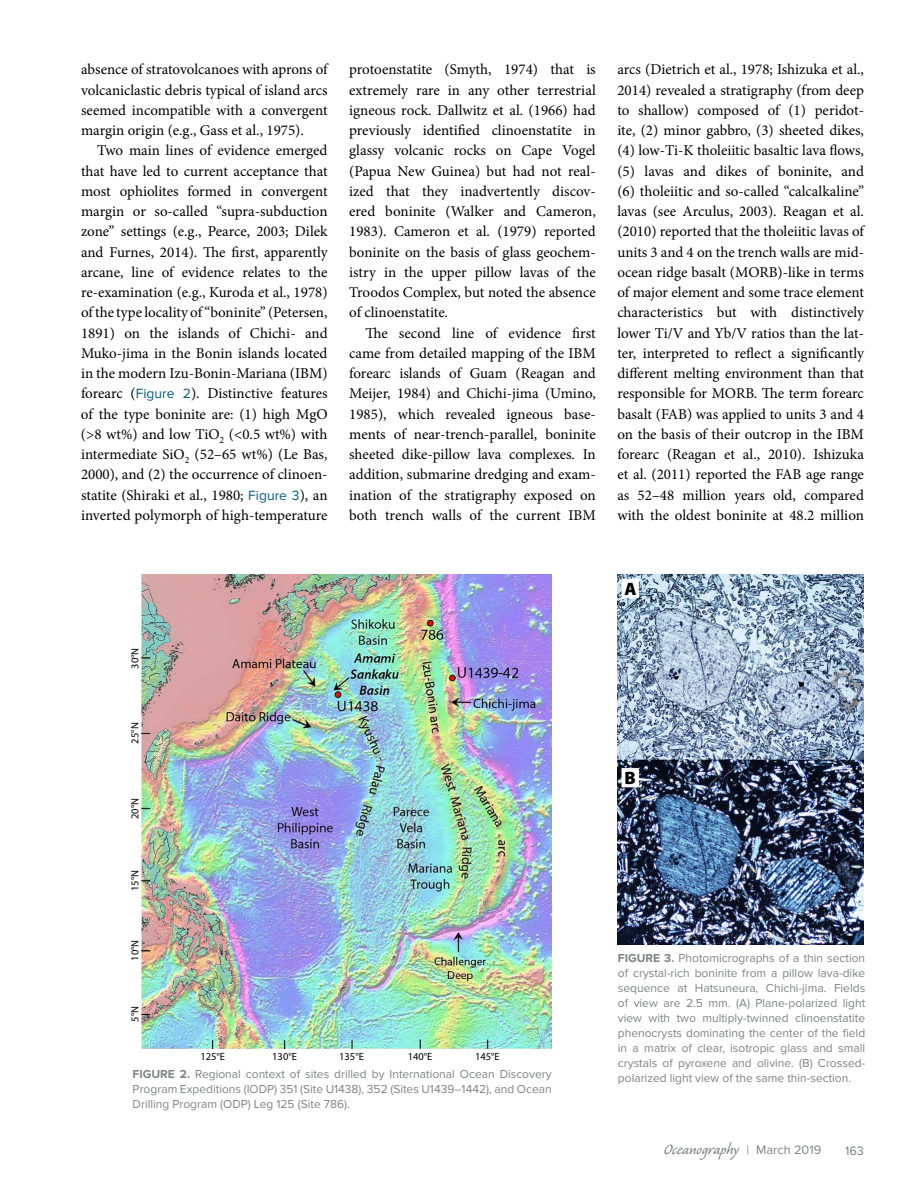
<style>
.page{position:relative;width:918px;height:1188px;background:#fff}
.page>*{position:absolute;margin:0;border:0;box-sizing:border-box;transform-origin:0 0}
.t1{font:18.75px "Caliban Std";color:#808285}
.t2{font:900 18px "Myriad Pro";color:#000}
.t3{font:15px/20.2px "Minion Pro";color:#000;text-align:justify}
.t4{font:12.75px "Proxima Nova";color:#808285}
.t5{font:12px/15px "Proxima Nova";color:#808285;text-align:justify}
.t6{font:10.5px "Myriad Pro";color:#000}
.s1{font-family:"Proxima Nova";font-size:13.8px;color:#005c83}
.s2{font-weight:700}
.s3{font-family:"Proxima Nova";font-size:12.75px}
</style>
<div class="page">
<img style="left:142px;top:574px;width:410px;height:474px">
<img style="left:617px;top:575px;width:247px;height:369px">
<p class="t3" style="left:81px;top:59px;width:248px">absence of stratovolcanoes with aprons of volcaniclastic debris typical of island arcs seemed incompatible with a convergent margin origin (e.g., Gass et al., 1975).</p>
<p class="t3" style="left:81px;top:140px;width:248px;text-indent:16px">Two main lines of evidence emerged that have led to current acceptance that most ophiolites formed in convergent margin or so-called “supra-subduction zone” settings (e.g., Pearce, 2003; Dilek and Furnes, 2014). The first, apparently arcane, line of evidence relates to the re-examination (e.g., Kuroda et al., 1978) of the type locality of “boninite” (Petersen, 1891) on the islands of Chichi- and Muko-jima in the Bonin islands located in the modern Izu-Bonin-Mariana (IBM) forearc (<span class="s1">Figure 2</span>). Distinctive features of the type boninite are: (1) high MgO (&gt;8 wt%) and low TiO<sub>2</sub> (&lt;0.5 wt%) with intermediate SiO<sub>2</sub> (52–65 wt%) (Le Bas, 2000), and (2) the occurrence of clinoen&shy;statite (Shiraki et al., 1980; <span class="s1">Figure 3</span>), an inverted polymorph of high-temperature</p>
<p class="t3" style="left:349px;top:59px;width:248px">protoenstatite (Smyth, 1974) that is extremely rare in any other terrestrial igneous rock. Dallwitz et al. (1966) had previously identified clinoenstatite in glassy volcanic rocks on Cape Vogel (Papua New Guinea) but had not real&shy;ized that they inadvertently discov&shy;ered boninite (Walker and Cameron, 1983). Cameron et al. (1979) reported boninite on the basis of glass geochem&shy;istry in the upper pillow lavas of the Troodos Complex, but noted the absence of clinoenstatite.</p>
<p class="t3" style="left:349px;top:323px;width:248px;text-indent:16px">The second line of evidence first came from detailed mapping of the IBM forearc islands of Guam (Reagan and Meijer, 1984) and Chichi-jima (Umino, 1985), which revealed igneous base&shy;ments of near-trench-parallel, boninite sheeted dike-pillow lava complexes. In addition, submarine dredging and exam&shy;ination of the stratigraphy exposed on both trench walls of the current IBM</p>
<p class="t3" style="left:617px;top:59px;width:248px">arcs (Dietrich et al., 1978; Ishizuka et al., 2014) revealed a stratigraphy (from deep to shallow) composed of (1) peridot&shy;ite, (2) minor gabbro, (3) sheeted dikes, (4) low-Ti-K tholeiitic basaltic lava flows, (5) lavas and dikes of boninite, and (6) tholeiitic and so-called “calcalkaline” lavas (see Arculus, 2003). Reagan et al. (2010) reported that the tholeiitic lavas of units 3 and 4 on the trench walls are mid&shy;ocean ridge basalt (MORB)-like in terms of major element and some trace element characteristics but with distinctively lower Ti/V and Yb/V ratios than the lat&shy;ter, interpreted to reflect a significantly different melting environment than that responsible for MORB. The term forearc basalt (FAB) was applied to units 3 and 4 on the basis of their outcrop in the IBM forearc (Reagan et al., 2010). Ishizuka et al. (2011) reported the FAB age range as 52–48 million years old, compared with the oldest boninite at 48.2 million</p>
<p class="t6" style="left:128px;top:669px;width:23px;rotate:-90deg">30°N</p>
<p class="t6" style="left:128px;top:744px;width:23px;rotate:-90deg">25°N</p>
<p class="t6" style="left:128px;top:819px;width:23px;rotate:-90deg">20°N</p>
<p class="t6" style="left:128px;top:891px;width:23px;rotate:-90deg">15°N</p>
<p class="t6" style="left:128px;top:961px;width:23px;rotate:-90deg">10°N</p>
<p class="t6" style="left:128px;top:1022px;width:17px;rotate:-90deg">5°N</p>
<p class="t6" style="left:272px;top:1050px;width:26px">130°E</p>
<p class="t6" style="left:339px;top:1050px;width:26px">135°E</p>
<p class="t6" style="left:408px;top:1050px;width:26px">140°E</p>
<p class="t6" style="left:475px;top:1050px;width:26px">145°E</p>
<p class="t5" style="left:133px;top:1066px;width:421px"><span class="s2">FIGURE 2.</span> Regional context of sites drilled by International Ocean Discovery Program Expeditions (IODP) 351 (Site U1438), 352 (Sites U1439–1442), and Ocean Drilling Program (ODP) Leg 125 (Site 786).</p>
<p class="t6" style="left:200px;top:1050px;width:26px">125°E</p>
<p class="t2" style="left:625px;top:577px;width:14px">A</p>
<p class="t2" style="left:625px;top:766px;width:13px">B</p>
<p class="t5" style="left:618px;top:951px;width:249px"><span class="s2">FIGURE 3.</span> Photomicrographs of a thin section of crystal-rich boninite from a pillow lava-dike sequence at Hatsuneura, Chichi-jima. Fields of view are 2.5 mm. (A) Plane-polarized light view with two multiply-twinned clinoenstatite phenocrysts dominating the center of the field in a matrix of clear, isotropic glass and small crystals of pyroxene and olivine. (B) Crossed&shy;polarized light view of the same thin-section.</p>
<p class="t1" style="left:664px;top:1140px;width:159px">Oceanography <span class="s3">| March 2019</span></p>
<p class="t4" style="left:845px;top:1143px;width:20px">163</p>
</div>
